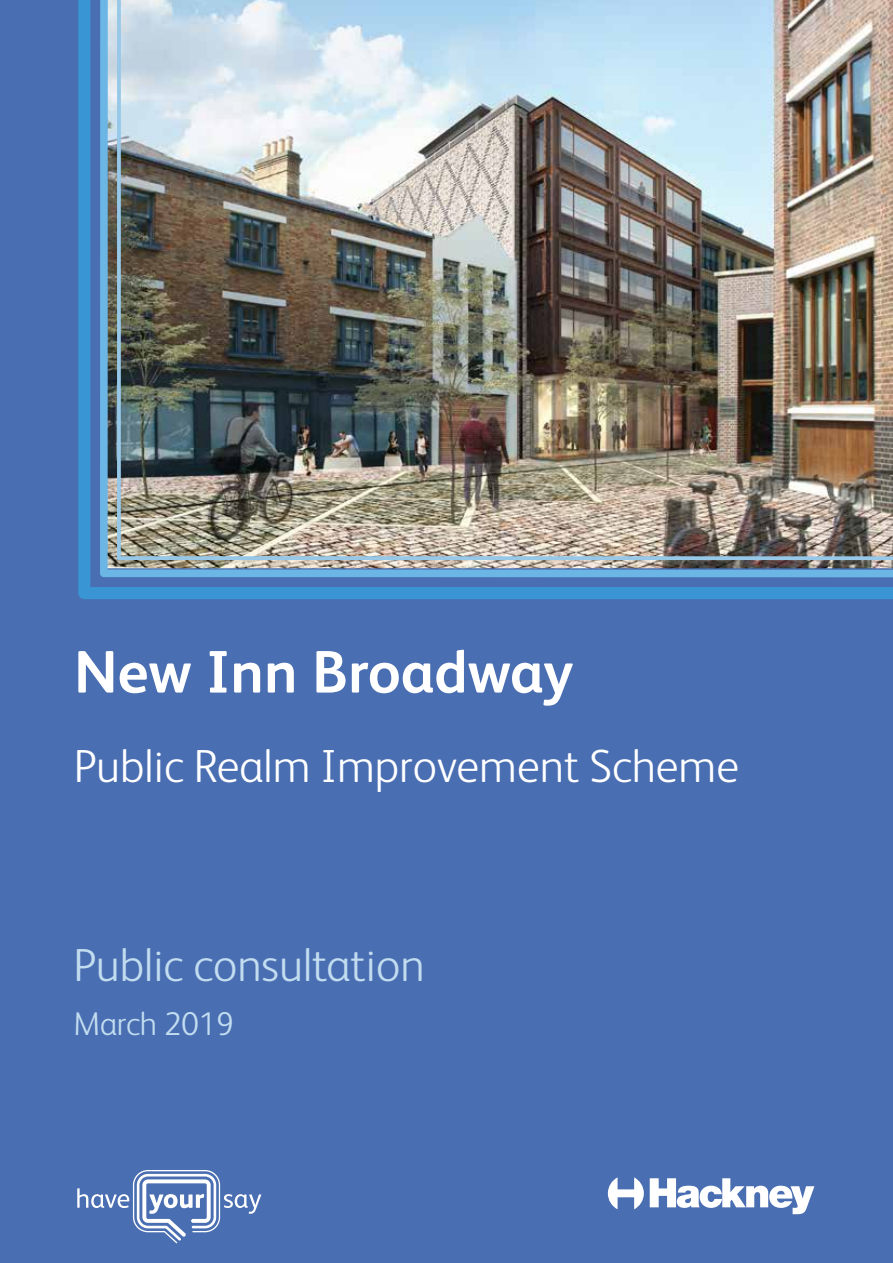
<style>
.page{position:relative;width:893px;height:1263px;background:#4a6eb2}
.page>*{position:absolute;margin:0;border:0;box-sizing:border-box;transform-origin:0 0}
.t1{font:700 60px "FS Albert";color:#fff}
.t2{font:300 46.5px "FS Albert";color:#fff}
.t3{font:300 46.5px "FS Albert";color:#c2ddf0}
.t4{font:300 33px "FS Albert";letter-spacing:-.01em;color:#c2ddf0}
</style>
<div class="page">
<img style="left:78px;top:0;width:815px;height:599px">
<svg style="left:608px;top:1177px;width:36px;height:32px"></svg>
<svg style="left:650px;top:1178px;width:164px;height:36px"></svg>
<svg style="left:77px;top:1170px;width:184px;height:73px"></svg>
<p class="t1" style="left:74px;top:631px;width:501px">New Inn Broadway</p>
<p class="t2" style="left:74px;top:736px;width:667px">Public Realm Improvement Scheme</p>
<p class="t3" style="left:74px;top:934px;width:353px">Public consultation</p>
<p class="t4" style="left:74px;top:1002px;width:162px">March 2019</p>
</div>
